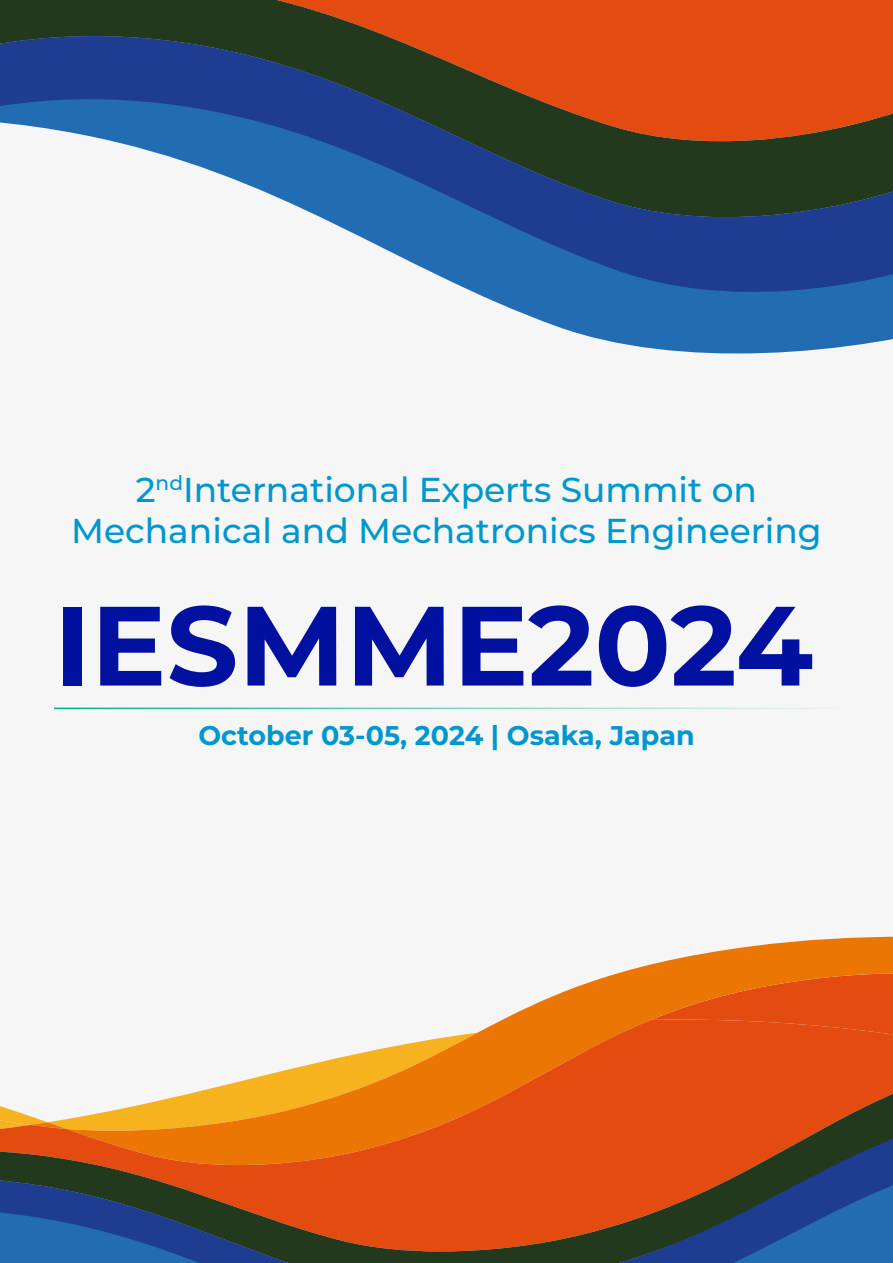
<style>
.page{position:relative;width:893px;height:1263px;background:#f6f6f6}
.page>*{position:absolute;margin:0;border:0;box-sizing:border-box;transform-origin:0 0}
.t1{font:700 112.5px "Montserrat";color:#00109f}
.t2{font:500 34.5px/41.4px "Montserrat";color:#0097ce;text-align:center}
.t3{font:700 27px "Montserrat";color:#0097ce}
</style>
<div class="page">
<svg style="left:478px;top:294px;width:415px;height:60px;fill:#216cb3"></svg>
<svg style="left:0;top:0;width:893px;height:294px"></svg>
<svg style="left:502px;top:937px;width:391px;height:83px"></svg>
<svg style="left:209px;top:1020px;width:684px;height:69px"></svg>
<svg style="left:0;top:1089px;width:893px;height:45px;background:#e27828"></svg>
<svg style="left:0;top:1134px;width:893px;height:129px;background:#864a36"></svg>
<svg style="left:0;top:1209px;width:25px;height:54px"></svg>
<hr style="left:54px;top:708px;width:785px;height:1px;background:#00ad8e">
<p class="t2" style="left:71px;top:468px;width:752px">2<sup>nd</sup>International Experts Summit on<br>Mechanical and Mechatronics Engineering</p>
<h1 class="t1" style="left:54px;top:571px;width:761px">IESMME2024</h1>
<p class="t3" style="left:198px;top:717px;width:498px">October 03-05, 2024 | Osaka, Japan</p>
</div>
